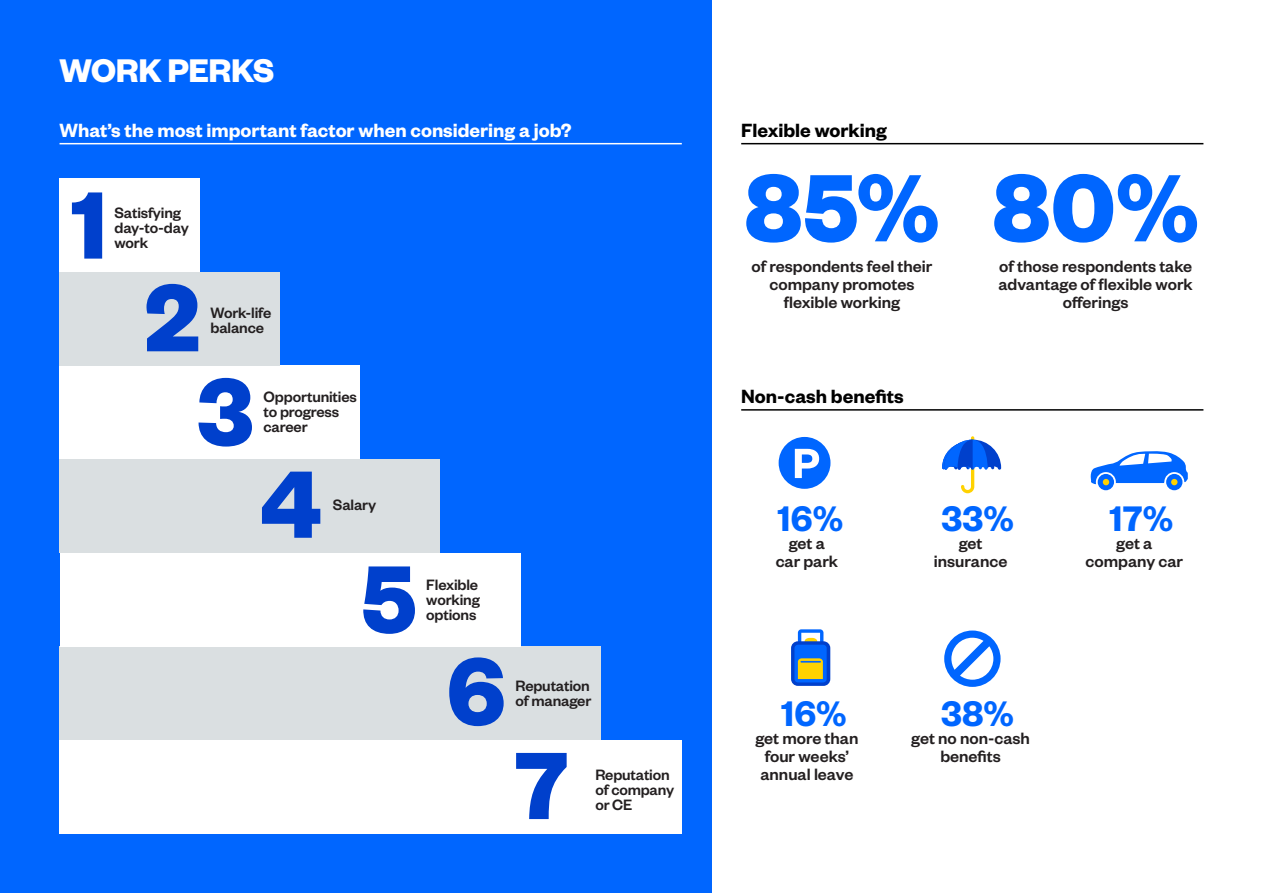
<style>
.page{position:relative;width:1263px;height:893px;background:#fff}
.page>*{position:absolute;margin:0;border:0;box-sizing:border-box;transform-origin:0 0}
.Stat_large{font:700 105px "Founders Grotesk";color:#0040cc}
.Stat_large-2{font:700 105px "Founders Grotesk";color:#06f}
.Stat_small{font:600 39px "Founders Grotesk";color:#06f}
.header_1{font:700 36px "Founders Grotesk";letter-spacing:-.01em;color:#fff}
.header_2{font:600 21px "Founders Grotesk";color:#fff}
.header_2-2{font:600 21px "Founders Grotesk";color:#000}
.Stat_text_small{font:500 18px/18px "Founders Grotesk";color:#231f20;text-align:center}
.Stat_text_small-2{font:500 16.5px/15px "Founders Grotesk";letter-spacing:-.01em;color:#231f20}
.Stat_large-3{font:500 16.5px/15px "Founders Grotesk";letter-spacing:-.01em;color:#231f20}
</style>
<div class="page">
<div style="left:0;top:0;width:711px;height:893px;background:#06f"></div>
<hr style="left:741px;top:409px;width:462px;height:2px;background:#000">
<hr style="left:60px;top:143px;width:622px;height:1px;background:#fff">
<hr style="left:741px;top:143px;width:462px;height:1px;background:#000">
<div style="left:60px;top:740px;width:622px;height:93px;background:#fff"></div>
<div style="left:60px;top:646px;width:541px;height:94px;background:#dadfe1"></div>
<div style="left:60px;top:553px;width:460px;height:93px;background:#fff"></div>
<div style="left:60px;top:459px;width:380px;height:94px;background:#dadfe1"></div>
<div style="left:60px;top:366px;width:300px;height:93px;background:#fff"></div>
<div style="left:60px;top:272px;width:220px;height:94px;background:#dadfe1"></div>
<div style="left:60px;top:179px;width:140px;height:93px;background:#fff"></div>
<svg style="left:779px;top:437px;width:51px;height:52px"></svg>
<svg style="left:942px;top:436px;width:59px;height:57px"></svg>
<svg style="left:1098px;top:474px;width:16px;height:16px"></svg>
<div style="left:1166px;top:474px;width:16px;height:16px;background:#06f;border-radius:50%"></div>
<svg style="left:1090px;top:451px;width:98px;height:34px"></svg>
<svg style="left:798px;top:629px;width:25px;height:12px"></svg>
<svg style="left:791px;top:641px;width:39px;height:45px"></svg>
<div style="left:794px;top:645px;width:33px;height:37px;background:#06f;border-radius:4px"></div>
<svg style="left:798px;top:658px;width:25px;height:21px"></svg>
<svg style="left:944px;top:630px;width:56px;height:57px"></svg>
<p class="header_1" style="left:60px;top:48px;width:217px">WORK PERKS</p>
<p class="header_2" style="left:60px;top:117px;width:514px">What’s the most important factor when considering a job?</p>
<p class="header_2-2" style="left:741px;top:117px;width:147px">Flexible working</p>
<p class="Stat_large" style="left:71px;top:158px;width:39px">1</p>
<p class="Stat_large-3" style="left:114px;top:204px;width:76px">Satisfying day-to-day work</p>
<p class="Stat_large" style="left:144px;top:251px;width:56px">2</p>
<p class="Stat_large-3" style="left:210px;top:304px;width:62px">Work-life balance</p>
<p class="Stat_large" style="left:197px;top:345px;width:58px">3</p>
<p class="Stat_text_small-2" style="left:264px;top:389px;width:95px">Opportunities to progress career</p>
<p class="Stat_large-2" style="left:744px;top:141px;width:197px">85%</p>
<p class="Stat_text_small" style="left:751px;top:256px;width:182px">of respondents feel their company promotes flexible working</p>
<p class="header_2-2" style="left:741px;top:383px;width:164px">Non-cash benefits</p>
<p class="Stat_large-2" style="left:992px;top:141px;width:209px">80%</p>
<p class="Stat_text_small" style="left:998px;top:256px;width:196px">of those respondents take advantage of flexible work offerings</p>
<p class="Stat_large" style="left:260px;top:437px;width:63px">4</p>
<p class="Stat_text_small-2" style="left:333px;top:497px;width:45px">Salary</p>
<p class="Stat_large" style="left:361px;top:532px;width:57px">5</p>
<p class="Stat_text_small-2" style="left:426px;top:577px;width:55px;text-align:justify">Flexible working options</p>
<p class="Stat_large" style="left:447px;top:624px;width:61px">6</p>
<p class="Stat_text_small-2" style="left:515px;top:678px;width:77px">Reputation of manager</p>
<p class="Stat_large" style="left:514px;top:718px;width:55px">7</p>
<p class="Stat_text_small-2" style="left:595px;top:766px;width:80px">Reputation of company or CE</p>
<p class="Stat_small" style="left:778px;top:494px;width:67px">16%</p>
<p class="Stat_text_small" style="left:776px;top:534px;width:64px">get a car park</p>
<p class="Stat_small" style="left:781px;top:689px;width:67px">16%</p>
<p class="Stat_text_small" style="left:755px;top:728px;width:105px;text-align:left">get more than four weeks’ annual leave</p>
<p class="Stat_small" style="left:941px;top:494px;width:74px">33%</p>
<p class="Stat_text_small" style="left:934px;top:534px;width:75px">get insurance</p>
<p class="Stat_small" style="left:941px;top:689px;width:74px">38%</p>
<p class="Stat_text_small" style="left:911px;top:728px;width:120px">get no non-cash benefits</p>
<p class="Stat_small" style="left:1109px;top:494px;width:65px">17%</p>
<p class="Stat_text_small" style="left:1085px;top:534px;width:99px">get a company car</p>
</div>
